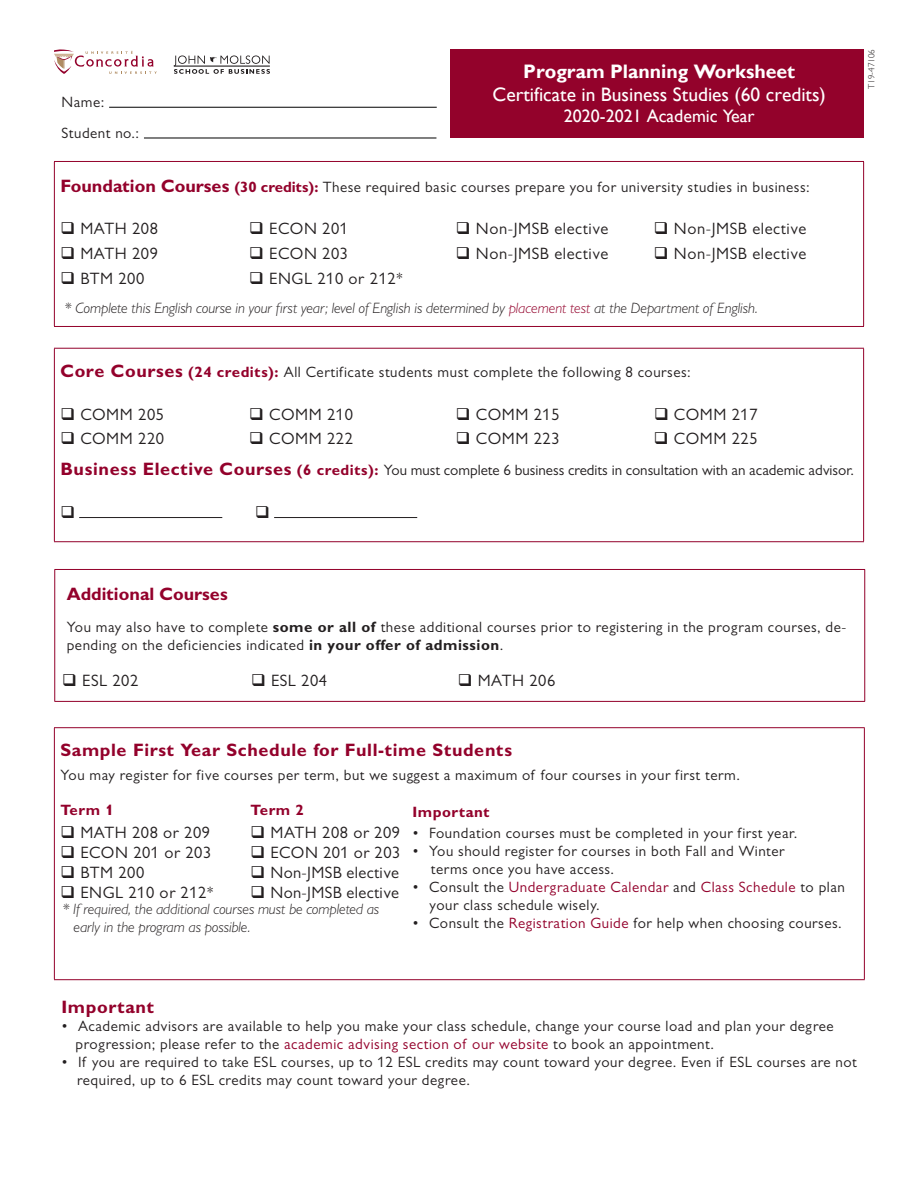
<style>
.page{position:relative;width:918px;height:1188px;background:#fff}
.page>*{position:absolute;margin:0;border:0;box-sizing:border-box;transform-origin:0 0}
.t1{font:19.5px/22.6px "Gill Sans";color:#fff;text-align:center}
.t2{font:700 18px "Gill Sans MT Pro";letter-spacing:.035em;color:#93012b}
.t3{font:18px "Gill Sans";color:#fff}
.t4{font:700 18px "Gill Sans MT Pro";color:#93012b}
.t5{font:16.5px "Gill Sans MT Pro";letter-spacing:.035em;color:#231f20}
.t6{font:15px/18px "Gill Sans MT Pro";letter-spacing:.035em;color:#231f20}
.t7{font:italic 300 15px/18px "Gill Sans MT Pro";color:#231f20}
.t8{font:15px "Gill Sans MT Pro";color:#231f20}
.t9{font:700 15px "Gill Sans MT Pro";letter-spacing:.035em;color:#93012b}
.t10{font:300 9px "Gill Sans MT Pro";color:#231f20}
.s1{font-weight:700}
.s2{font-weight:700;font-size:18px;color:#93012b}
.s3{font-weight:700;color:#93012b}
.s4{color:#93012b}
</style>
<div class="page">
<hr style="left:54px;top:161px;width:810px;height:1px;background:#93022b">
<hr style="left:54px;top:162px;width:1px;height:164px;background:#93022b">
<hr style="left:863px;top:162px;width:1px;height:164px;background:#93022b">
<hr style="left:54px;top:326px;width:810px;height:1px;background:#93022b">
<hr style="left:54px;top:348px;width:810px;height:1px;background:#93012b">
<hr style="left:54px;top:349px;width:1px;height:192px;background:#93012b">
<hr style="left:863px;top:349px;width:1px;height:192px;background:#93012b">
<hr style="left:54px;top:541px;width:810px;height:1px;background:#93012b">
<hr style="left:79px;top:517px;width:143px;height:1px;background:#231f20">
<hr style="left:274px;top:517px;width:143px;height:1px;background:#231f20">
<hr style="left:54px;top:727px;width:811px;height:1px;background:#93012b">
<hr style="left:54px;top:728px;width:1px;height:251px;background:#93012b">
<hr style="left:864px;top:728px;width:1px;height:251px;background:#93012b">
<hr style="left:54px;top:979px;width:811px;height:1px;background:#93012b">
<hr style="left:54px;top:569px;width:811px;height:1px;background:#93012b">
<hr style="left:54px;top:570px;width:1px;height:131px;background:#93012b">
<hr style="left:864px;top:570px;width:1px;height:131px;background:#93012b">
<hr style="left:54px;top:701px;width:811px;height:1px;background:#93012b">
<div style="left:450px;top:50px;width:414px;height:88px;background:#93022b"></div>
<svg style="left:174px;top:55px;width:96px;height:19px"></svg>
<hr style="left:174px;top:66px;width:96px;height:1px;background:#231f20">
<svg style="left:54px;top:49px;width:103px;height:25px"></svg>
<hr style="left:109px;top:107px;width:328px;height:1px;background:#000">
<hr style="left:144px;top:138px;width:292px;height:1px;background:#000">
<p class="t6" style="left:62px;top:93px;width:44px">Name:</p>
<p class="t6" style="left:62px;top:124px;width:79px">Student no.:</p>
<p class="t1" style="left:493px;top:60px;width:335px"><span class="s1">Program Planning Worksheet<br></span>Certificate in Business Studies (60 credits)</p>
<p class="t3" style="left:564px;top:106px;width:192px">2020-2021 Academic Year</p>
<p class="t6" style="left:60px;top:178px;width:751px"><span class="s2">Foundation Courses</span> <span class="s3">(30 credits):</span> These required basic courses prepare you for university studies in business:</p>
<p class="t5" style="left:60px;top:219px;width:99px">❑ MATH 208</p>
<p class="t5" style="left:249px;top:219px;width:100px">❑ ECON 201</p>
<p class="t5" style="left:456px;top:219px;width:154px">❑ Non-JMSB elective</p>
<p class="t5" style="left:654px;top:219px;width:154px">❑ Non-JMSB elective</p>
<p class="t5" style="left:60px;top:244px;width:99px">❑ MATH 209</p>
<p class="t5" style="left:249px;top:244px;width:100px">❑ ECON 203</p>
<p class="t5" style="left:456px;top:244px;width:154px">❑ Non-JMSB elective</p>
<p class="t5" style="left:654px;top:244px;width:154px">❑ Non-JMSB elective</p>
<p class="t5" style="left:60px;top:269px;width:86px">❑ BTM 200</p>
<p class="t5" style="left:249px;top:269px;width:155px">❑ ENGL 210 or 212*</p>
<p class="t7" style="left:65px;top:299px;width:695px">* Complete this English course in your first year; level of English is determined by <span class="s4">placement test</span> at the Department of English.</p>
<p class="t10" style="left:866px;top:89px;width:41px;rotate:-90deg">T19-47106</p>
<p class="t6" style="left:60px;top:363px;width:632px"><span class="s2">Core Courses</span> <span class="s3">(24 credits):</span> All Certificate students must complete the following 8 courses:</p>
<p class="t5" style="left:60px;top:404px;width:105px">❑ COMM 205</p>
<p class="t5" style="left:249px;top:404px;width:105px">❑ COMM 210</p>
<p class="t5" style="left:456px;top:404px;width:105px">❑ COMM 215</p>
<p class="t5" style="left:654px;top:404px;width:105px">❑ COMM 217</p>
<p class="t5" style="left:60px;top:429px;width:105px">❑ COMM 220</p>
<p class="t5" style="left:249px;top:429px;width:105px">❑ COMM 222</p>
<p class="t5" style="left:456px;top:429px;width:105px">❑ COMM 223</p>
<p class="t5" style="left:654px;top:429px;width:105px">❑ COMM 225</p>
<p class="t8" style="left:60px;top:461px;width:795px"><span class="s2">Business Elective Courses</span> <span class="s3">(6 credits):</span> You must complete 6 business credits in consultation with an academic advisor.</p>
<p class="t4" style="left:67px;top:583px;width:163px">Additional Courses</p>
<p class="t6" style="left:67px;top:617px;width:781px">You may also have to complete <span class="s1">some or all of</span> these additional courses prior to registering in the program courses, de&shy;pending on the deficiencies indicated <span class="s1">in your offer of admission</span>.</p>
<p class="t5" style="left:62px;top:671px;width:78px">❑ ESL 202</p>
<p class="t5" style="left:251px;top:671px;width:78px">❑ ESL 204</p>
<p class="t5" style="left:458px;top:671px;width:99px">❑ MATH 206</p>
<p class="t2" style="left:60px;top:739px;width:453px">Sample First Year Schedule for Full-time Students</p>
<p class="t6" style="left:60px;top:766px;width:681px">You may register for five courses per term, but we suggest a maximum of four courses in your first term.</p>
<p class="t9" style="left:60px;top:800px;width:55px">Term 1</p>
<p class="t9" style="left:250px;top:800px;width:55px">Term 2</p>
<p class="t9" style="left:412px;top:803px;width:79px">Important</p>
<p class="t5" style="left:60px;top:823px;width:151px">❑ MATH 208 or 209</p>
<p class="t5" style="left:60px;top:843px;width:153px">❑ ECON 201 or 203</p>
<p class="t5" style="left:60px;top:862px;width:86px">❑ BTM 200</p>
<p class="t5" style="left:60px;top:882px;width:154px">❑ ENGL 210 or 212*</p>
<p class="t5" style="left:251px;top:823px;width:151px">❑ MATH 208 or 209</p>
<p class="t5" style="left:251px;top:843px;width:151px">❑ ECON 201 or 203</p>
<p class="t5" style="left:251px;top:862px;width:150px">❑ Non-JMSB elective</p>
<p class="t5" style="left:251px;top:882px;width:150px">❑ Non-JMSB elective</p>
<p class="t6" style="left:412px;top:824px;width:386px">• Foundation courses must be completed in your first year.</p>
<p class="t6" style="left:412px;top:842px;width:374px">• You should register for courses in both Fall and Winter</p>
<p class="t6" style="left:431px;top:860px;width:185px">terms once you have access.</p>
<p class="t6" style="left:430px;top:878px;width:417px;text-indent:-17px">• Consult the <span class="s4">Undergraduate Calendar</span> and <span class="s4">Class Schedule</span> to plan your class schedule wisely.</p>
<p class="t6" style="left:412px;top:914px;width:431px">• Consult the <span class="s4">Registration Guide</span> for help when choosing courses.</p>
<p class="t7" style="left:74px;top:900px;width:307px;text-indent:-11px">* If required, the additional courses must be completed as early in the program as possible.</p>
<p class="t2" style="left:62px;top:996px;width:94px">Important</p>
<p class="t6" style="left:76px;top:1017px;width:760px;text-indent:-14px">• Academic advisors are available to help you make your class schedule, change your course load and plan your degree progression; please refer to the <span class="s4">academic advising section of our website</span> to book an appointment.</p>
<p class="t6" style="left:77px;top:1053px;width:781px;text-indent:-16px">• If you are required to take ESL courses, up to 12 ESL credits may count toward your degree. Even if ESL courses are not required, up to 6 ESL credits may count toward your degree.</p>
</div>
